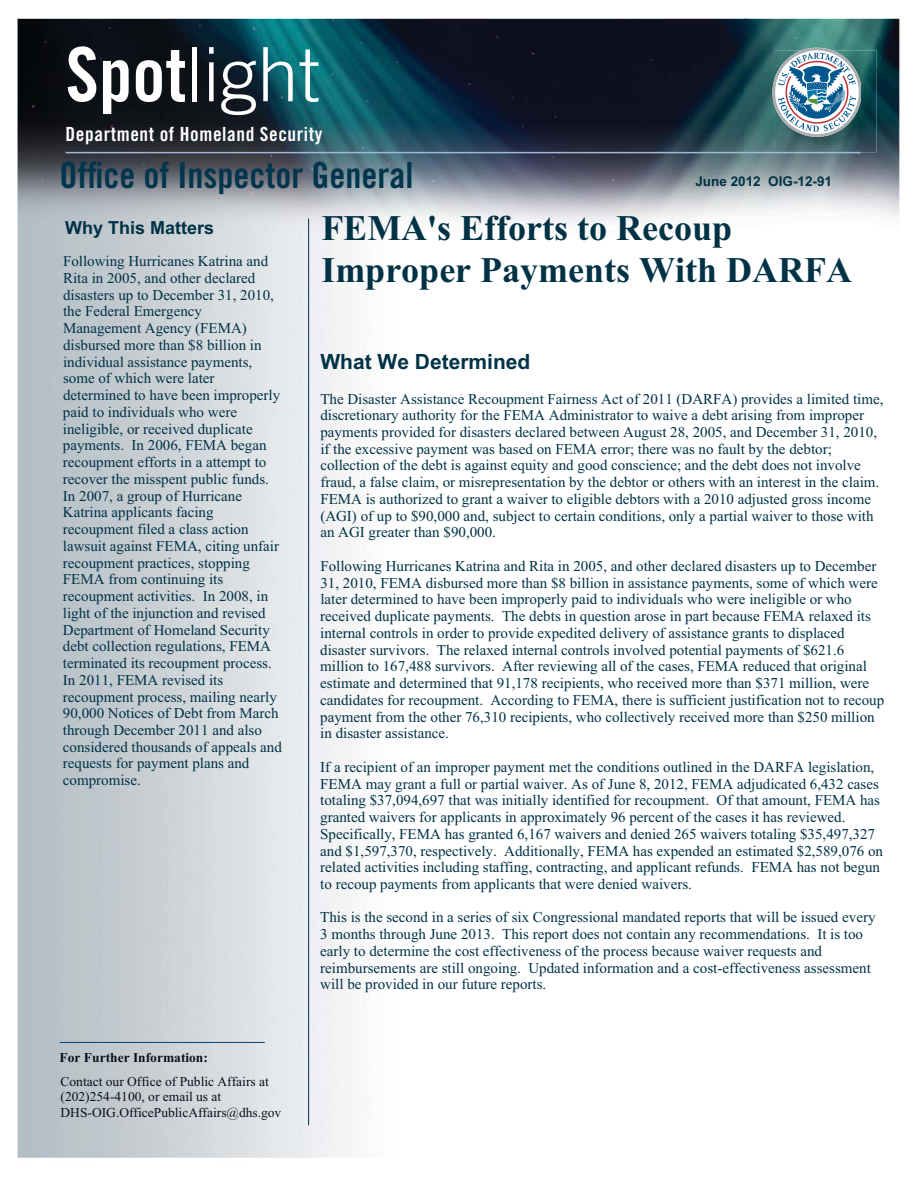
<style>
.page{position:relative;width:918px;height:1188px;background:#fff}
.page>*{position:absolute;margin:0;border:0;box-sizing:border-box;transform-origin:0 0}
.t1{font:300 75px "Trade Gothic LT Std";color:#fff}
.t2{font:700 36px/41.4px "Times New Roman";color:#003246}
.t3{font:36px "Trade Gothic LT Std Bd Cn 20";color:#00364d}
.t4{font:700 21px "Arial";color:#003246}
.t5{font:19.5px "Trade Gothic LT Std Bd Cn 20";letter-spacing:.03em;color:#fff}
.t6{font:700 18px "Arial";color:#003246}
.t7{font:15px/16.8px "Times New Roman";color:#003246}
.t8{font:13.5px/15.5px "Times New Roman";color:#0b0f1f}
.t9{font:700 13.5px "Times New Roman";color:#0b0f1f}
.t10{font:700 13.5px "Arial";color:#003246}
.s1{font-family:"Trade Gothic LT Std Bd Cn 20";font-weight:400}
</style>
<div class="page">
<img style="left:18px;top:19px;width:727px;height:1139px">
<img style="left:745px;top:71px;width:52px;height:142px">
<img style="left:745px;top:19px;width:155px;height:52px">
<img style="left:851px;top:70px;width:49px;height:147px">
<img style="left:797px;top:153px;width:54px;height:58px">
<hr style="left:60px;top:1042px;width:205px;height:1px;background:#047">
<hr style="left:308px;top:219px;width:1px;height:906px;background:#00364d">
<img style="left:775px;top:50px;width:101px;height:102px">
<img style="left:777px;top:137px;width:84px;height:7px">
<svg style="left:772px;top:47px;width:89px;height:90px"></svg>
<hr style="left:66px;top:152px;width:795px;height:1px;background:#9eb9da">
<h1 class="t1" style="left:66px;top:32px;width:256px"><span class="s1">Spot</span>light</h1>
<h3 class="t5" style="left:66px;top:123px;width:258px">Department of Homeland Security</h3>
<h1 class="t3" style="left:60px;top:155px;width:355px">Office of Inspector General</h1>
<h5 class="t10" style="left:695px;top:173px;width:138px">June 2012 OIG-12-91</h5>
<h4 class="t6" style="left:65px;top:217px;width:151px">Why This Matters</h4>
<p class="t7" style="left:63px;top:254px;width:220px">Following Hurricanes Katrina and<br>Rita in 2005, and other declared disasters up to December 31, 2010, the Federal Emergency<br>Management Agency (FEMA) disbursed more than $8 billion in individual assistance payments, some of which were later determined to have been improperly paid to individuals who were ineligible, or received duplicate payments. In 2006, FEMA began recoupment efforts in a attempt to recover the misspent public funds.<br>In 2007, a group of Hurricane<br>Katrina applicants facing recoupment filed a class action lawsuit against FEMA, citing unfair recoupment practices, stopping<br>FEMA from continuing its recoupment activities. In 2008, in light of the injunction and revised<br>Department of Homeland Security debt collection regulations, FEMA terminated its recoupment process.<br>In 2011, FEMA revised its recoupment process, mailing nearly<br>90,000 Notices of Debt from March through December 2011 and also considered thousands of appeals and requests for payment plans and compromise.</p>
<h5 class="t9" style="left:60px;top:1050px;width:150px">For Further Information:</h5>
<p class="t8" style="left:61px;top:1075px;width:222px">Contact our Office of Public Affairs at (202)254-4100, or email us at<br>DHS-OIG.OfficePublicAffairs@dhs.gov</p>
<h1 class="t2" style="left:321px;top:207px;width:532px">FEMA's Efforts to Recoup<br>Improper Payments With DARFA</h1>
<h3 class="t4" style="left:320px;top:350px;width:212px">What We Determined</h3>
<p class="t7" style="left:320px;top:392px;width:565px">The Disaster Assistance Recoupment Fairness Act of 2011 (DARFA) provides a limited time, discretionary authority for the FEMA Administrator to waive a debt arising from improper payments provided for disasters declared between August 28, 2005, and December 31, 2010, if the excessive payment was based on FEMA error; there was no fault by the debtor; collection of the debt is against equity and good conscience; and the debt does not involve fraud, a false claim, or misrepresentation by the debtor or others with an interest in the claim.<br>FEMA is authorized to grant a waiver to eligible debtors with a 2010 adjusted gross income (AGI) of up to $90,000 and, subject to certain conditions, only a partial waiver to those with an AGI greater than $90,000.</p>
<p class="t7" style="left:320px;top:559px;width:565px">Following Hurricanes Katrina and Rita in 2005, and other declared disasters up to December 31, 2010, FEMA disbursed more than $8 billion in assistance payments, some of which were later determined to have been improperly paid to individuals who were ineligible or who received duplicate payments. The debts in question arose in part because FEMA relaxed its internal controls in order to provide expedited delivery of assistance grants to displaced disaster survivors. The relaxed internal controls involved potential payments of $621.6 million to 167,488 survivors. After reviewing all of the cases, FEMA reduced that original estimate and determined that 91,178 recipients, who received more than $371 million, were candidates for recoupment. According to FEMA, there is sufficient justification not to recoup payment from the other 76,310 recipients, who collectively received more than $250 million in disaster assistance.</p>
<p class="t7" style="left:320px;top:760px;width:564px">If a recipient of an improper payment met the conditions outlined in the DARFA legislation, FEMA may grant a full or partial waiver. As of June 8, 2012, FEMA adjudicated 6,432 cases totaling $37,094,697 that was initially identified for recoupment. Of that amount, FEMA has granted waivers for applicants in approximately 96 percent of the cases it has reviewed.<br>Specifically, FEMA has granted 6,167 waivers and denied 265 waivers totaling $35,497,327 and $1,597,370, respectively. Additionally, FEMA has expended an estimated $2,589,076 on related activities including staffing, contracting, and applicant refunds. FEMA has not begun to recoup payments from applicants that were denied waivers.</p>
<p class="t7" style="left:320px;top:910px;width:557px">This is the second in a series of six Congressional mandated reports that will be issued every 3 months through June 2013. This report does not contain any recommendations. It is too early to determine the cost effectiveness of the process because waiver requests and reimbursements are still ongoing. Updated information and a cost-effectiveness assessment will be provided in our future reports.</p>
</div>
